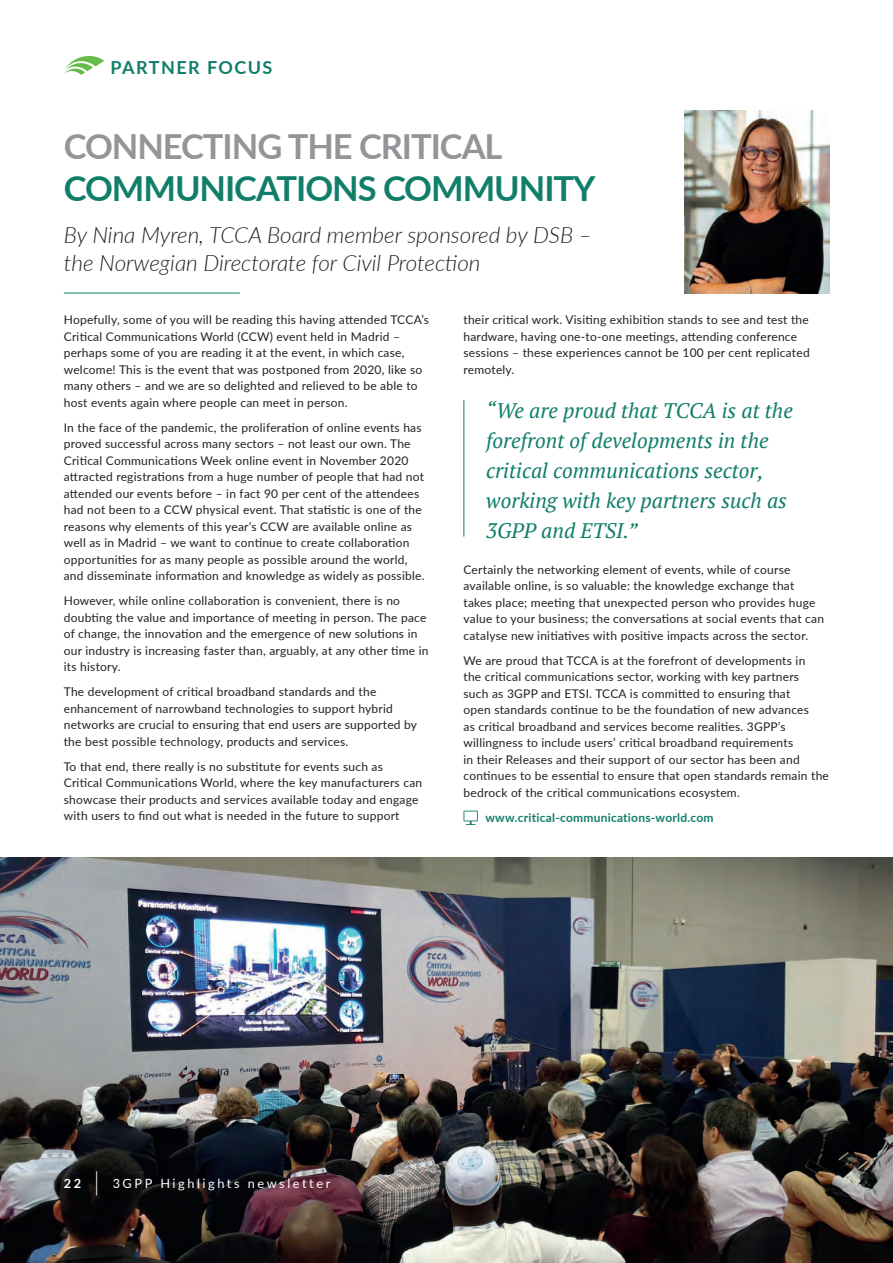
<style>
.page{position:relative;width:893px;height:1263px;background:#fff}
.page>*{position:absolute;margin:0;border:0;box-sizing:border-box;transform-origin:0 0}
.Header_-_Align_Left{font:700 34.5px "Lato";letter-spacing:-.03em;color:#117e6a}
.Header_-_Align_Left-2{font:700 34.5px "Lato";letter-spacing:-.03em;color:#939598}
.Subheadline{font:italic 300 22.5px/27px "Lato";color:#231f20}
.Pull_Quote{font:italic 21px/30px "PT Serif";color:#117e6a}
.TOC_Header_Text{font:700 18px "Lato";letter-spacing:.08em;color:#117e6a}
.TOC_Header_Text-2{font:12.75px "Lato";letter-spacing:.2em;color:#fff}
.TOC_Header_Text-3{font:12px/16.5px "Lato";letter-spacing:.02em;color:#231f20}
.TOC_Header_Text-4{font:700 12px "Lato";letter-spacing:.02em;color:#117e6a}
.s1{font-weight:700}
.s2{font-size:25.5px}
</style>
<div class="page">
<img style="left:0;top:858px;width:893px;height:405px">
<hr style="left:64px;top:293px;width:176px;height:1px;background:#117e6a">
<img style="left:685px;top:111px;width:144px;height:182px">
<hr style="left:463px;top:400px;width:1px;height:137px;background:#117e6a">
<svg style="left:463px;top:811px;width:15px;height:14px"></svg>
<svg style="left:64px;top:56px;width:40px;height:19px"></svg>
<p class="TOC_Header_Text" style="left:111px;top:54px;width:163px">PARTNER FOCUS</p>
<p class="Header_-_Align_Left-2" style="left:64px;top:121px;width:440px">CONNECTING THE CRITICAL</p>
<p class="Header_-_Align_Left" style="left:64px;top:163px;width:533px">COMMUNICATIONS COMMUNITY</p>
<p class="Subheadline" style="left:64px;top:221px;width:530px">By Nina Myren, TCCA Board member sponsored by DSB – the Norwegian Directorate for Civil Protection</p>
<p class="TOC_Header_Text-3" style="left:64px;top:311px;width:367px">Hopefully, some of you will be reading this having attended TCCA’s Critical Communications World (CCW) event held in Madrid – perhaps some of you are reading it at the event, in which case, welcome! This is the event that was postponed from 2020, like so many others – and we are so delighted and relieved to be able to host events again where people can meet in person.</p>
<p class="TOC_Header_Text-3" style="left:64px;top:419px;width:362px">In the face of the pandemic, the proliferation of online events has proved successful across many sectors – not least our own. The Critical Communications Week online event in November 2020 attracted registrations from a huge number of people that had not attended our events before – in fact 90 per cent of the attendees had not been to a CCW physical event. That statistic is one of the reasons why elements of this year’s CCW are available online as well as in Madrid – we want to continue to create collaboration opportunities for as many people as possible around the world, and disseminate information and knowledge as widely as possible.</p>
<p class="TOC_Header_Text-3" style="left:64px;top:592px;width:366px">However, while online collaboration is convenient, there is no doubting the value and importance of meeting in person. The pace of change, the innovation and the emergence of new solutions in our industry is increasing faster than, arguably, at any other time in its history.</p>
<p class="TOC_Header_Text-3" style="left:64px;top:683px;width:355px">The development of critical broadband standards and the enhancement of narrowband technologies to support hybrid networks are crucial to ensuring that end users are supported by the best possible technology, products and services.</p>
<p class="TOC_Header_Text-3" style="left:64px;top:758px;width:360px">To that end, there really is no substitute for events such as Critical Communications World, where the key manufacturers can showcase their products and services available today and engage with users to find out what is needed in the future to support</p>
<p class="TOC_Header_Text-3" style="left:463px;top:311px;width:348px">their critical work. Visiting exhibition stands to see and test the hardware, having one-to-one meetings, attending conference sessions – these experiences cannot be 100 per cent replicated remotely.</p>
<p class="Pull_Quote" style="left:486px;top:395px;width:308px">“We are proud that TCCA is at the forefront of developments in the critical communications sector, working with key partners such as<br>3GPP and ETSI.”</p>
<p class="TOC_Header_Text-3" style="left:463px;top:561px;width:362px">Certainly the networking element of events, while of course available online, is so valuable: the knowledge exchange that takes place; meeting that unexpected person who provides huge value to your business; the conversations at social events that can catalyse new initiatives with positive impacts across the sector.</p>
<p class="TOC_Header_Text-3" style="left:463px;top:652px;width:367px">We are proud that TCCA is at the forefront of developments in<br>the critical communications sector, working with key partners<br>such as 3GPP and ETSI. TCCA is committed to ensuring that<br>open standards continue to be the foundation of new advances<br>as critical broadband and services become realities. 3GPP’s willingness to include users’ critical broadband requirements<br>in their Releases and their support of our sector has been and continues to be essential to ensure that open standards remain the bedrock of the critical communications ecosystem.</p>
<p class="TOC_Header_Text-4" style="left:485px;top:809px;width:230px">www.critical-communications-world.com</p>
<p class="TOC_Header_Text-2" style="left:64px;top:1174px;width:268px"><span class="s1">22</span> <span class="s2">|</span> 3GPP Highlights newsletter</p>
</div>
